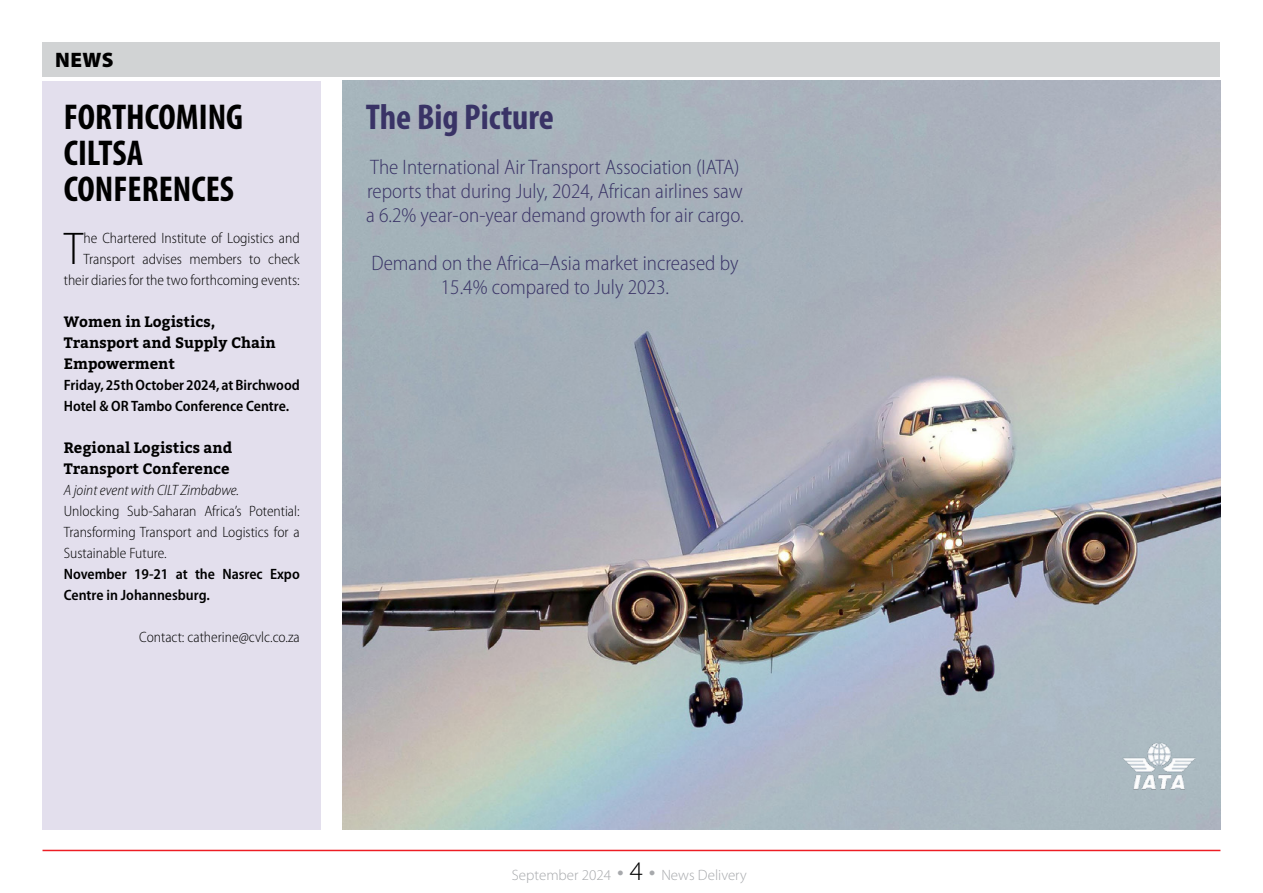
<style>
.page{position:relative;width:1263px;height:893px;background:#fff}
.page>*{position:absolute;margin:0;border:0;box-sizing:border-box;transform-origin:0 0}
.Drop_Cap_First_Para{font:300 semi-condensed 46.2px "Myriad Pro";color:#000}
.Headline_24pt{font:700 condensed 36px/36px "Myriad Pro";color:#000}
.Headline_24pt-2{font:700 condensed 36px "Myriad Pro";color:#393366}
.Blurb{font:300 semi-condensed 21px/24px "Myriad Pro";color:#393366}
.t1{font:900 21px "Myriad Pro";color:#000}
.Bold_Body_copy{font:600 semi-condensed 15px/21px "Myriad Pro";color:#000}
.Drop_Cap_First_Para-2{font:300 semi-condensed 15px/21px "Myriad Pro";color:#000;text-align:right}
.First_Para{font:300 semi-condensed 15px/21px "Myriad Pro";color:#000;text-align:justify}
.Crosshead_small_head{font:700 15px/21px "Bitter";color:#000}
.Italic_Body_Copy{font:italic 300 semi-condensed 15px "Myriad Pro";color:#000}
.Body_Copy{font:300 semi-condensed 15px "Myriad Pro";color:#000}
.t2{font:300 15px "Myriad Pro";color:#a7a9ac}
.s1{font-size:27px}
.s2{font-size:27px;color:#000}
</style>
<div class="page">
<div style="left:43px;top:43px;width:1177px;height:34px;background:#d1d3d4"></div>
<img style="left:342px;top:81px;width:878px;height:748px">
<div style="left:43px;top:81px;width:278px;height:748px;background:#e3dfed"></div>
<img style="left:1118px;top:725px;width:81px;height:81px">
<hr style="left:43px;top:850px;width:1177px;height:1px;background:#ed1d24">
<p class="t1" style="left:55px;top:46px;width:60px">NEWS</p>
<p class="Headline_24pt" style="left:64px;top:98px;width:181px">FORTHCOMING<br>CILTSA<br>CONFERENCES</p>
<p class="Drop_Cap_First_Para" style="left:64px;top:221px;width:21px">T</p>
<p class="Drop_Cap_First_Para-2" style="left:64px;top:227px;width:237px">he Chartered Institute of Logistics and<br>Transport advises members to check their diaries for the two forthcoming events:</p>
<p class="Crosshead_small_head" style="left:64px;top:311px;width:214px">Women in Logistics,<br>Transport and Supply Chain<br>Empowerment</p>
<p class="Bold_Body_copy" style="left:64px;top:374px;width:237px">Friday, 25th October 2024, at Birchwood<br>Hotel &amp; OR Tambo Conference Centre.</p>
<p class="Crosshead_small_head" style="left:64px;top:437px;width:170px">Regional Logistics and<br>Transport Conference</p>
<p class="Italic_Body_Copy" style="left:64px;top:481px;width:177px">A joint event with CILT Zimbabwe.</p>
<p class="First_Para" style="left:64px;top:500px;width:238px">Unlocking Sub-Saharan Africa’s Potential:<br>Transforming Transport and Logistics for a Sustainable Future.</p>
<p class="Bold_Body_copy" style="left:64px;top:563px;width:237px">November 19-21 at the Nasrec Expo<br>Centre in Johannesburg.</p>
<p class="Body_Copy" style="left:139px;top:628px;width:162px">Contact: catherine@cvlc.co.za</p>
<p class="Headline_24pt-2" style="left:366px;top:95px;width:190px">The Big Picture</p>
<p class="Blurb" style="left:366px;top:155px;width:379px">The International Air Transport Association (IATA) reports that during July, 2024, African airlines saw a 6.2% year-on-year demand growth for air cargo.</p>
<p class="Blurb" style="left:371px;top:251px;width:369px;text-align:center">Demand on the Africa–Asia market increased by<br>15.4% compared to July 2023.</p>
<p class="t2" style="left:512px;top:866px;width:236px">September 2024 <span class="s1">•</span> <span class="s2">4</span> <span class="s1">•</span> News Delivery</p>
</div>
